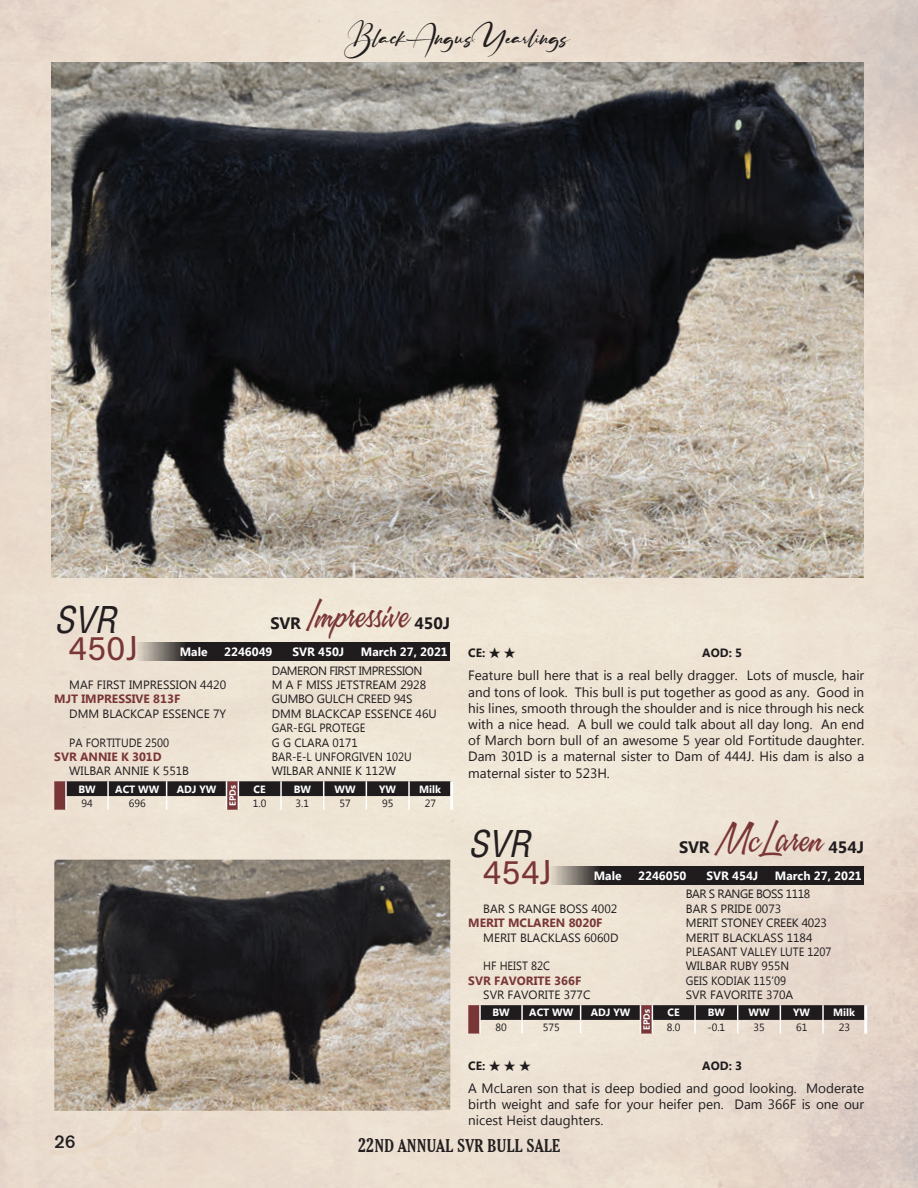
<style>
.page{position:relative;width:918px;height:1188px;background:#fff}
.page>*{position:absolute;margin:0;border:0;box-sizing:border-box;transform-origin:0 0}
.Animal_Name{font:36px "A&S Speedway";color:#7a3636}
.t1{font:italic condensed 36px "Helvetica";color:#231f20}
.Lot{font:34.5px "Acumin Pro";color:#7a3636}
.t2{font:21px "Ruthligos";color:#231f20}
.t3{font:700 condensed 18px "Cheltenham BT";color:#231f20}
.t4{font:18px "Gothic 725 BT Bold A";color:#231f20}
.Animal_Name-2{font:700 16.5px "Lao UI";color:#201c1d}
.Footnotes{font:13.5px/16.2px "Lao UI";color:#201c1d;text-align:justify}
.Pedigree{font:12px "Lao UI";color:#201c1d}
.Pedigree-2{font:12px "Lao UI";color:#201c1d;scale:.93 1}
.Pedigree-3{font:700 12px "Lao UI";color:#7a3636}
.t5{font:700 12px "Lao UI";color:#fff}
.Pedigree-4{font:12px "Lao UI";letter-spacing:-.04em;color:#201c1d}
.Pedigree-5{font:12px "Lao UI";letter-spacing:-.02em;color:#201c1d}
.CE{font:700 12px "Lao UI";color:#201c1d}
.t6{font:700 10.5px "Lao UI";color:#fff}
.t7{font:10.5px "Lao UI";color:#201c1d}
.t8{font:700 9px "Lao UI";color:#fff}
.s1{font-family:"Lao UI";font-weight:700;font-size:16.5px;color:#201c1d}
.s2{font-family:"A&S Speedway";font-weight:400;font-size:36px;color:#7a3636}
.s3{font-size:19.5px}
</style>
<div class="page">
<img style="left:51px;top:62px;width:813px;height:516px">
<svg style="left:136px;top:642px;width:314px;height:19px;background:#302b2b"></svg>
<svg style="left:54px;top:781px;width:398px;height:29px;background:#8a8079"></svg>
<svg style="left:550px;top:866px;width:314px;height:19px;background:#302b2b"></svg>
<svg style="left:468px;top:1005px;width:398px;height:29px;background:#897e78"></svg>
<img style="left:54px;top:860px;width:396px;height:251px">
<p class="t2" style="left:348px;top:26px;width:224px">Black Angus Yearlings</p>
<p class="t1" style="left:54px;top:596px;width:64px">SVR</p>
<p class="Lot" style="left:69px;top:624px;width:72px">450J</p>
<p class="Animal_Name" style="left:271px;top:595px;width:181px"><span class="s1">SVR</span> Impressive <span class="s1">450J</span></p>
<p class="t5" style="left:180px;top:644px;width:29px">Male</p>
<p class="t5" style="left:224px;top:644px;width:50px">2246049</p>
<p class="t5" style="left:292px;top:644px;width:53px">SVR 450J</p>
<p class="t5" style="left:361px;top:644px;width:88px">March 27, 2021</p>
<p class="Pedigree-4" style="left:272px;top:662px;width:152px">DAMERON FIRST IMPRESSION</p>
<p class="Pedigree" style="left:69px;top:677px;width:158px">MAF FIRST IMPRESSION 4420</p>
<p class="Pedigree" style="left:272px;top:677px;width:156px">M A F MISS JETSTREAM 2928</p>
<p class="Pedigree-3" style="left:54px;top:691px;width:127px">MJT IMPRESSIVE 813F</p>
<p class="Pedigree-5" style="left:272px;top:691px;width:142px">GUMBO GULCH CREED 94S</p>
<p class="Pedigree" style="left:69px;top:706px;width:158px">DMM BLACKCAP ESSENCE 7Y</p>
<p class="Pedigree" style="left:272px;top:706px;width:166px">DMM BLACKCAP ESSENCE 46U</p>
<p class="Pedigree-2" style="left:272px;top:720px;width:102px">GAR-EGL PROTEGE</p>
<p class="Pedigree-2" style="left:69px;top:734px;width:109px">PA FORTITUDE 2500</p>
<p class="Pedigree" style="left:272px;top:734px;width:88px">G G CLARA 0171</p>
<p class="Pedigree-3" style="left:54px;top:749px;width:109px">SVR ANNIE K 301D</p>
<p class="Pedigree-2" style="left:272px;top:749px;width:152px">BAR-E-L UNFORGIVEN 102U</p>
<p class="Pedigree" style="left:69px;top:763px;width:121px">WILBAR ANNIE K 551B</p>
<p class="Pedigree" style="left:272px;top:763px;width:126px">WILBAR ANNIE K 112W</p>
<p class="t6" style="left:78px;top:782px;width:19px">BW</p>
<p class="t6" style="left:115px;top:782px;width:46px">ACT WW</p>
<p class="t6" style="left:177px;top:782px;width:41px">ADJ YW</p>
<p class="t8" style="left:227px;top:806px;width:22px;rotate:-90deg">EPDs</p>
<p class="t6" style="left:254px;top:782px;width:14px">CE</p>
<p class="t6" style="left:294px;top:782px;width:19px">BW</p>
<p class="t6" style="left:334px;top:782px;width:23px">WW</p>
<p class="t6" style="left:379px;top:782px;width:18px">YW</p>
<p class="t6" style="left:419px;top:782px;width:23px">Milk</p>
<p class="t7" style="left:81px;top:796px;width:13px">94</p>
<p class="t7" style="left:129px;top:796px;width:18px">696</p>
<p class="t7" style="left:253px;top:796px;width:15px">1.0</p>
<p class="t7" style="left:296px;top:796px;width:15px">3.1</p>
<p class="t7" style="left:339px;top:796px;width:13px">57</p>
<p class="t7" style="left:382px;top:796px;width:13px">95</p>
<p class="t7" style="left:425px;top:796px;width:13px">27</p>
<p class="CE" style="left:468px;top:645px;width:49px">CE: ★ ★</p>
<p class="CE" style="left:702px;top:645px;width:41px">AOD: 5</p>
<p class="Footnotes" style="left:468px;top:667px;width:398px">Feature bull here that is a real belly dragger. Lots of muscle, hair and tons of look. This bull is put together as good as any. Good in his lines, smooth through the shoulder and is nice through his neck with a nice head. A bull we could talk about all day long. An end of March born bull of an awesome 5 year old Fortitude daughter.<br>Dam 301D is a maternal sister to Dam of 444J. His dam is also a maternal sister to 523H.</p>
<p class="t1" style="left:468px;top:820px;width:64px">SVR</p>
<p class="Lot" style="left:483px;top:848px;width:72px">454J</p>
<p class="Animal_Name-2" style="left:679px;top:836px;width:187px">SVR <span class="s2">McLaren</span> 454J</p>
<p class="t5" style="left:594px;top:868px;width:29px">Male</p>
<p class="t5" style="left:638px;top:868px;width:50px">2246050</p>
<p class="t5" style="left:706px;top:868px;width:53px">SVR 454J</p>
<p class="t5" style="left:775px;top:868px;width:88px">March 27, 2021</p>
<p class="Pedigree-4" style="left:686px;top:886px;width:126px">BAR S RANGE BOSS 1118</p>
<p class="Pedigree" style="left:483px;top:901px;width:136px">BAR S RANGE BOSS 4002</p>
<p class="Pedigree" style="left:686px;top:901px;width:97px">BAR S PRIDE 0073</p>
<p class="Pedigree-3" style="left:468px;top:915px;width:136px">MERIT MCLAREN 8020F</p>
<p class="Pedigree-5" style="left:686px;top:915px;width:143px">MERIT STONEY CREEK 4023</p>
<p class="Pedigree" style="left:483px;top:929px;width:137px">MERIT BLACKLASS 6060D</p>
<p class="Pedigree" style="left:686px;top:929px;width:128px">MERIT BLACKLASS 1184</p>
<p class="Pedigree-2" style="left:686px;top:944px;width:158px">PLEASANT VALLEY LUTE 1207</p>
<p class="Pedigree-2" style="left:483px;top:958px;width:73px">HF HEIST 82C</p>
<p class="Pedigree" style="left:686px;top:958px;width:105px">WILBAR RUBY 955N</p>
<p class="Pedigree-3" style="left:468px;top:973px;width:114px">SVR FAVORITE 366F</p>
<p class="Pedigree-2" style="left:686px;top:973px;width:109px">GEIS KODIAK 115’09</p>
<p class="Pedigree" style="left:483px;top:987px;width:109px">SVR FAVORITE 377C</p>
<p class="Pedigree" style="left:686px;top:987px;width:109px">SVR FAVORITE 370A</p>
<p class="t6" style="left:492px;top:1006px;width:19px">BW</p>
<p class="t6" style="left:529px;top:1006px;width:46px">ACT WW</p>
<p class="t6" style="left:591px;top:1006px;width:41px">ADJ YW</p>
<p class="t8" style="left:641px;top:1030px;width:22px;rotate:-90deg">EPDs</p>
<p class="t6" style="left:668px;top:1006px;width:14px">CE</p>
<p class="t6" style="left:708px;top:1006px;width:19px">BW</p>
<p class="t6" style="left:748px;top:1006px;width:23px">WW</p>
<p class="t6" style="left:793px;top:1006px;width:18px">YW</p>
<p class="t6" style="left:833px;top:1006px;width:23px">Milk</p>
<p class="t7" style="left:495px;top:1020px;width:13px">80</p>
<p class="t7" style="left:543px;top:1020px;width:18px">575</p>
<p class="t7" style="left:667px;top:1020px;width:15px">8.0</p>
<p class="t7" style="left:707px;top:1020px;width:19px">-0.1</p>
<p class="t7" style="left:753px;top:1020px;width:13px">35</p>
<p class="t7" style="left:796px;top:1020px;width:13px">61</p>
<p class="t7" style="left:839px;top:1020px;width:13px">23</p>
<p class="CE" style="left:468px;top:1057px;width:64px">CE: ★ ★ ★</p>
<p class="CE" style="left:702px;top:1057px;width:41px">AOD: 3</p>
<p class="Footnotes" style="left:468px;top:1079px;width:398px">A McLaren son that is deep bodied and good looking. Moderate birth weight and safe for your heifer pen. Dam 366F is one our nicest Heist daughters.</p>
<h3 class="t4" style="left:54px;top:1131px;width:23px">26</h3>
<h3 class="t3" style="left:358px;top:1135px;width:204px"><span class="s3">22</span>ND ANNUAL SVR BULL SALE</h3>
</div>
